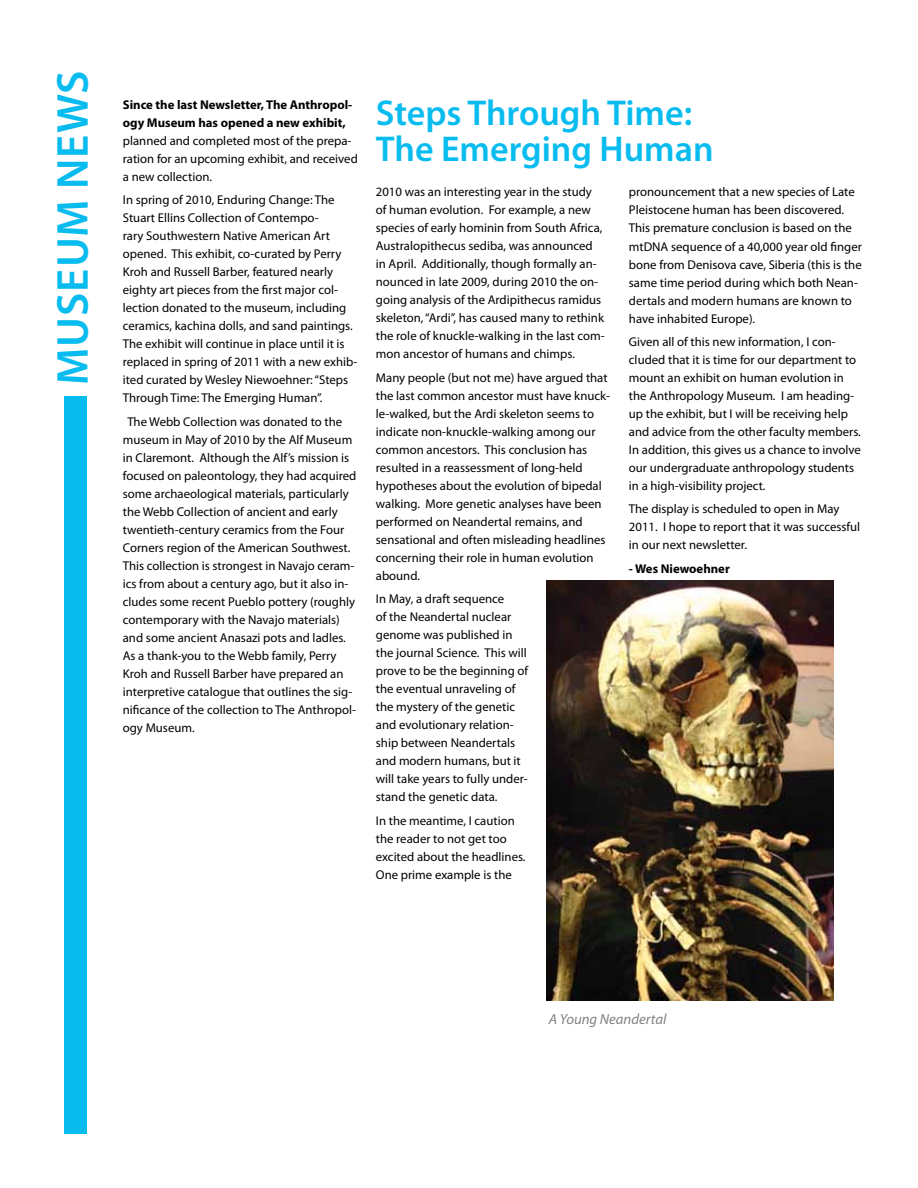
<style>
.page{position:relative;width:918px;height:1188px;background:#fff}
.page>*{position:absolute;margin:0;border:0;box-sizing:border-box;transform-origin:0 0}
.t1{font:600 45px "Myriad Pro";color:#09bcef}
.t2{font:600 36px/36px "Myriad Pro";color:#09bcef}
.t3{font:italic 14.7px "Myriad Pro";color:#808285}
.t4{font:12.75px/18px "Myriad Pro";color:#000}
.t5{font:700 12.75px/18px "Myriad Pro";color:#000}
</style>
<div class="page">
<div style="left:65px;top:396px;width:22px;height:738px;background:#09bcef"></div>
<img style="left:546px;top:580px;width:288px;height:420px">
<h1 class="t1" style="left:44px;top:385px;width:311px;rotate:-90deg">Museum News</h1>
<p class="t5" style="left:123px;top:95px;width:231px">Since the last Newsletter, The Anthropol&shy;ogy Museum has opened a new exhibit,</p>
<p class="t4" style="left:123px;top:131px;width:237px">planned and completed most of the prepa&shy;ration for an upcoming exhibit, and received a new collection.</p>
<p class="t4" style="left:123px;top:191px;width:236px">In spring of 2010, Enduring Change: The Stuart Ellins Collection of Contempo-<br>rary Southwestern Native American Art opened. This exhibit, co-curated by Perry Kroh and Russell Barber, featured nearly eighty art pieces from the first major col&shy;lection donated to the museum, including ceramics, kachina dolls, and sand paintings.<br>The exhibit will continue in place until it is replaced in spring of 2011 with a new exhib&shy;ited curated by Wesley Niewoehner: “Steps Through Time: The Emerging Human”.</p>
<p class="t4" style="left:123px;top:412px;width:235px;text-indent:5px">The Webb Collection was donated to the museum in May of 2010 by the Alf Museum in Claremont. Although the Alf’s mission is focused on paleontology, they had acquired some archaeological materials, particularly the Webb Collection of ancient and early twentieth-century ceramics from the Four Corners region of the American Southwest.<br>This collection is strongest in Navajo ceram&shy;ics from about a century ago, but it also in&shy;cludes some recent Pueblo pottery (roughly contemporary with the Navajo materials) and some ancient Anasazi pots and ladles.<br>As a thank-you to the Webb family, Perry Kroh and Russell Barber have prepared an interpretive catalogue that outlines the sig&shy;nificance of the collection to The Anthropol&shy;ogy Museum.</p>
<h2 class="t2" style="left:376px;top:94px;width:339px">Steps Through Time:<br>The Emerging Human</h2>
<p class="t4" style="left:376px;top:183px;width:230px">2010 was an interesting year in the study of human evolution. For example, a new species of early hominin from South Africa, Australopithecus sediba, was announced in April. Additionally, though formally an&shy;nounced in late 2009, during 2010 the on&shy;going analysis of the Ardipithecus ramidus skeleton, “Ardi”, has caused many to rethink the role of knuckle-walking in the last com&shy;mon ancestor of humans and chimps.</p>
<p class="t4" style="left:376px;top:368px;width:236px">Many people (but not me) have argued that the last common ancestor must have knuck&shy;le-walked, but the Ardi skeleton seems to indicate non-knuckle-walking among our common ancestors. This conclusion has resulted in a reassessment of long-held hypotheses about the evolution of bipedal walking. More genetic analyses have been performed on Neandertal remains, and sensational and often misleading headlines concerning their role in human evolution abound.</p>
<p class="t4" style="left:376px;top:590px;width:154px">In May, a draft sequence<br>of the Neandertal nuclear genome was published in the journal Science. This will prove to be the beginning of the eventual unraveling of the mystery of the genetic and evolutionary relation&shy;ship between Neandertals and modern humans, but it will take years to fully under&shy;stand the genetic data.</p>
<p class="t4" style="left:376px;top:811px;width:151px">In the meantime, I caution the reader to not get too excited about the headlines.<br>One prime example is the</p>
<p class="t4" style="left:629px;top:183px;width:234px">pronouncement that a new species of Late Pleistocene human has been discovered.<br>This premature conclusion is based on the mtDNA sequence of a 40,000 year old finger bone from Denisova cave, Siberia (this is the same time period during which both Nean&shy;dertals and modern humans are known to have inhabited Europe).</p>
<p class="t4" style="left:629px;top:332px;width:234px">Given all of this new information, I con&shy;cluded that it is time for our department to mount an exhibit on human evolution in the Anthropology Museum. I am heading&shy;up the exhibit, but I will be receiving help and advice from the other faculty members.<br>In addition, this gives us a chance to involve our undergraduate anthropology students in a high-visibility project.</p>
<p class="t4" style="left:629px;top:500px;width:233px">The display is scheduled to open in May<br>2011. I hope to report that it was successful in our next newsletter.</p>
<p class="t5" style="left:629px;top:559px;width:102px">- Wes Niewoehner</p>
<p class="t3" style="left:549px;top:1010px;width:119px">A Young Neandertal</p>
</div>
